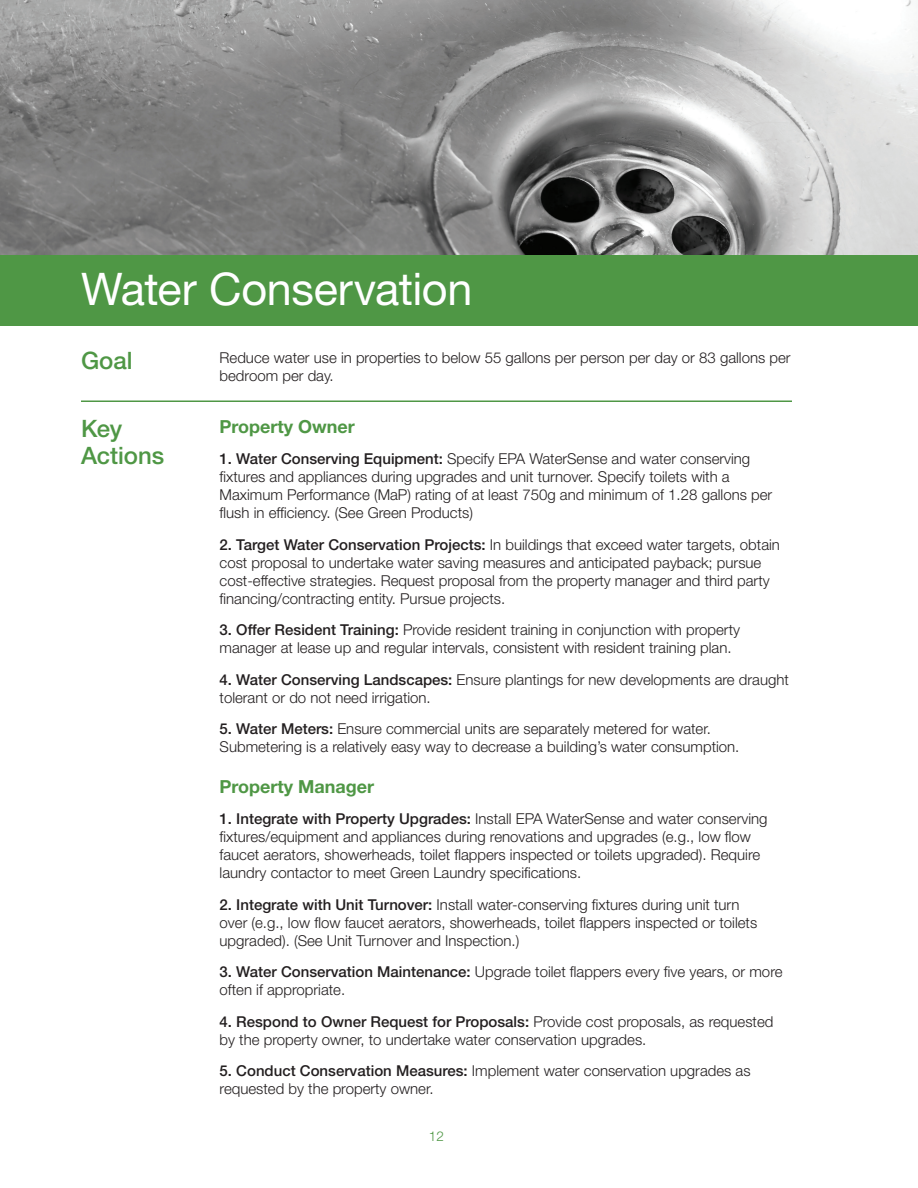
<style>
.page{position:relative;width:918px;height:1188px;background:#fff}
.page>*{position:absolute;margin:0;border:0;box-sizing:border-box;transform-origin:0 0}
.t1{font:45px "Helvetica Neue LT Std";letter-spacing:-.01em;color:#fff}
.t2{font:500 24px/27px "Helvetica Neue LT Std";letter-spacing:-.005em;color:#4f9745}
.t3{font:700 18px "Helvetica Neue LT Std";color:#4f9745}
.t4{font:300 15px/18px "Helvetica Neue LT Std";color:#231f20}
.t5{font:300 13.5px "Helvetica Neue LT Std";color:#4f9745}
.s1{font-weight:500}
</style>
<div class="page">
<img style="left:0;top:0;width:918px;height:256px">
<div style="left:0;top:256px;width:918px;height:70px;background:#4f9745"></div>
<hr style="left:81px;top:400px;width:711px;height:2px;background:#4f9745">
<p class="t1" style="left:81px;top:262px;width:393px">Water Conservation</p>
<p class="t2" style="left:81px;top:347px;width:53px">Goal</p>
<p class="t4" style="left:220px;top:348px;width:573px">Reduce water use in properties to below 55 gallons per person per day or 83 gallons per bedroom per day.</p>
<p class="t2" style="left:81px;top:415px;width:85px">Key<br>Actions</p>
<p class="t3" style="left:220px;top:415px;width:137px">Property Owner</p>
<p class="t4" style="left:220px;top:450px;width:554px"><span class="s1">1. Water Conserving Equipment:</span> Specify EPA WaterSense and water conserving fixtures and appliances during upgrades and unit turnover. Specify toilets with a Maximum Performance (MaP) rating of at least 750g and minimum of 1.28 gallons per flush in efficiency. (See Green Products)</p>
<p class="t4" style="left:220px;top:535px;width:562px"><span class="s1">2. Target Water Conservation Projects:</span> In buildings that exceed water targets, obtain cost proposal to undertake water saving measures and anticipated payback; pursue cost-effective strategies. Request proposal from the property manager and third party financing/contracting entity. Pursue projects.</p>
<p class="t4" style="left:220px;top:621px;width:522px"><span class="s1">3. Offer Resident Training:</span> Provide resident training in conjunction with property manager at lease up and regular intervals, consistent with resident training plan.</p>
<p class="t4" style="left:220px;top:670px;width:571px"><span class="s1">4. Water Conserving Landscapes:</span> Ensure plantings for new developments are draught tolerant or do not need irrigation.</p>
<p class="t4" style="left:220px;top:720px;width:521px"><span class="s1">5. Water Meters:</span> Ensure commercial units are separately metered for water.<br>Submetering is a relatively easy way to decrease a building’s water consumption.</p>
<p class="t3" style="left:220px;top:775px;width:156px">Property Manager</p>
<p class="t4" style="left:220px;top:810px;width:549px"><span class="s1">1. Integrate with Property Upgrades:</span> Install EPA WaterSense and water conserving fixtures/equipment and appliances during renovations and upgrades (e.g., low flow faucet aerators, showerheads, toilet flappers inspected or toilets upgraded). Require laundry contactor to meet Green Laundry specifications.</p>
<p class="t4" style="left:220px;top:895px;width:539px"><span class="s1">2. Integrate with Unit Turnover:</span> Install water-conserving fixtures during unit turn over (e.g., low flow faucet aerators, showerheads, toilet flappers inspected or toilets upgraded). (See Unit Turnover and Inspection.)</p>
<p class="t4" style="left:220px;top:963px;width:564px"><span class="s1">3. Water Conservation Maintenance:</span> Upgrade toilet flappers every five years, or more often if appropriate.</p>
<p class="t4" style="left:220px;top:1012px;width:555px"><span class="s1">4. Respond to Owner Request for Proposals:</span> Provide cost proposals, as requested by the property owner, to undertake water conservation upgrades.</p>
<p class="t4" style="left:220px;top:1062px;width:532px"><span class="s1">5. Conduct Conservation Measures:</span> Implement water conservation upgrades as requested by the property owner.</p>
<p class="t5" style="left:429px;top:1128px;width:17px">12</p>
</div>
